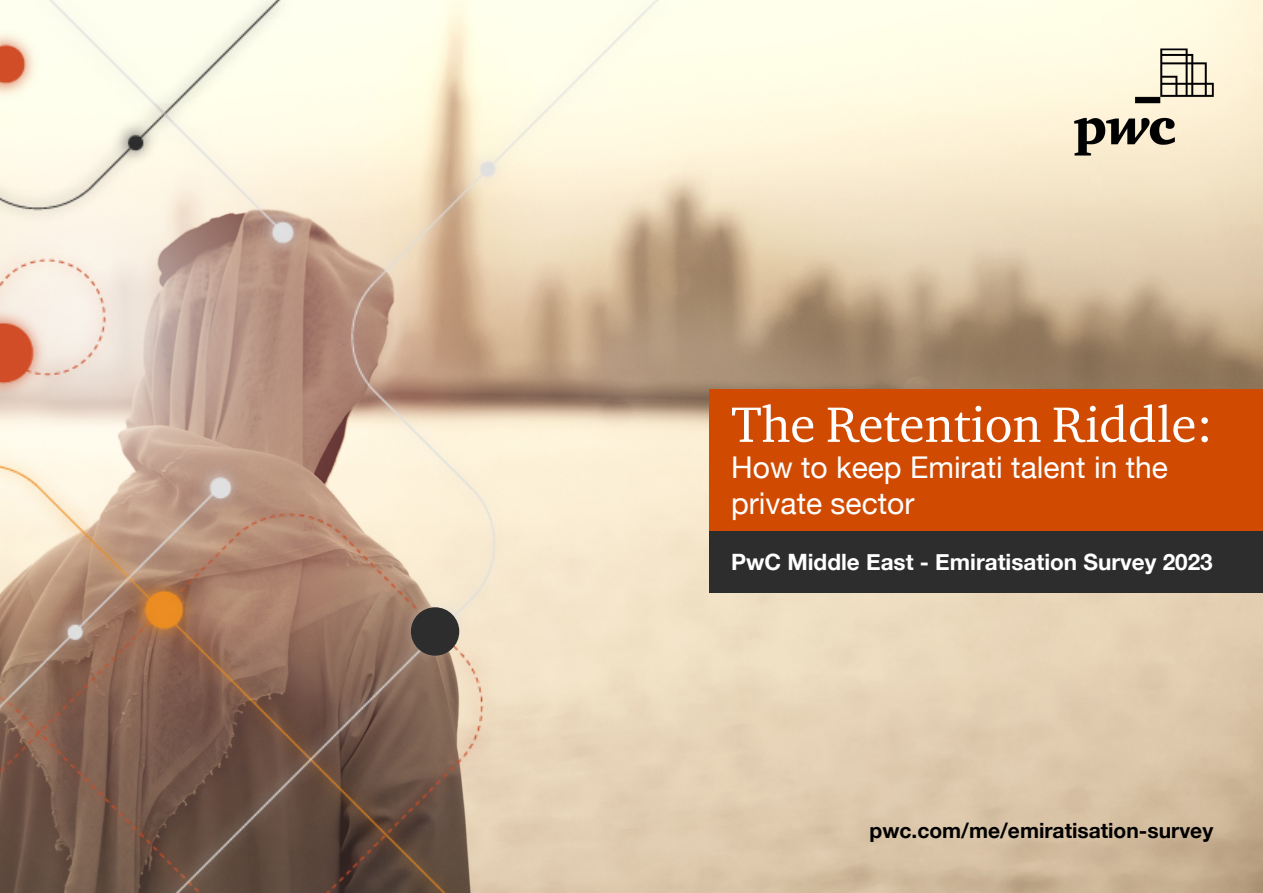
<style>
.page{position:relative;width:1263px;height:893px;background:#fff}
.page>*{position:absolute;margin:0;border:0;box-sizing:border-box;transform-origin:0 0}
.t1{font:51px "ITC Charter Com";color:#fff}
.t2{font:30px/36px "Helvetica Neue";color:#fff}
.t3{font:700 22.5px "Helvetica Neue";color:#fff}
.t4{font:700 21px "Helvetica Neue";color:#000}
</style>
<div class="page">
<img style="left:0;top:1px;width:1263px;height:892px">
<img style="left:1064px;top:36px;width:158px;height:134px">
<div style="left:411px;top:607px;width:48px;height:49px;background:#2d2d2d;border-radius:50%"></div>
<p class="t1" style="left:731px;top:393px;width:483px">The Retention Riddle:</p>
<p class="t2" style="left:731px;top:451px;width:438px">How to keep Emirati talent in the private sector</p>
<p class="t3" style="left:731px;top:545px;width:483px">PwC Middle East - Emiratisation Survey 2023</p>
<p class="t4" style="left:869px;top:813px;width:345px">pwc.com/me/emiratisation-survey</p>
</div>
